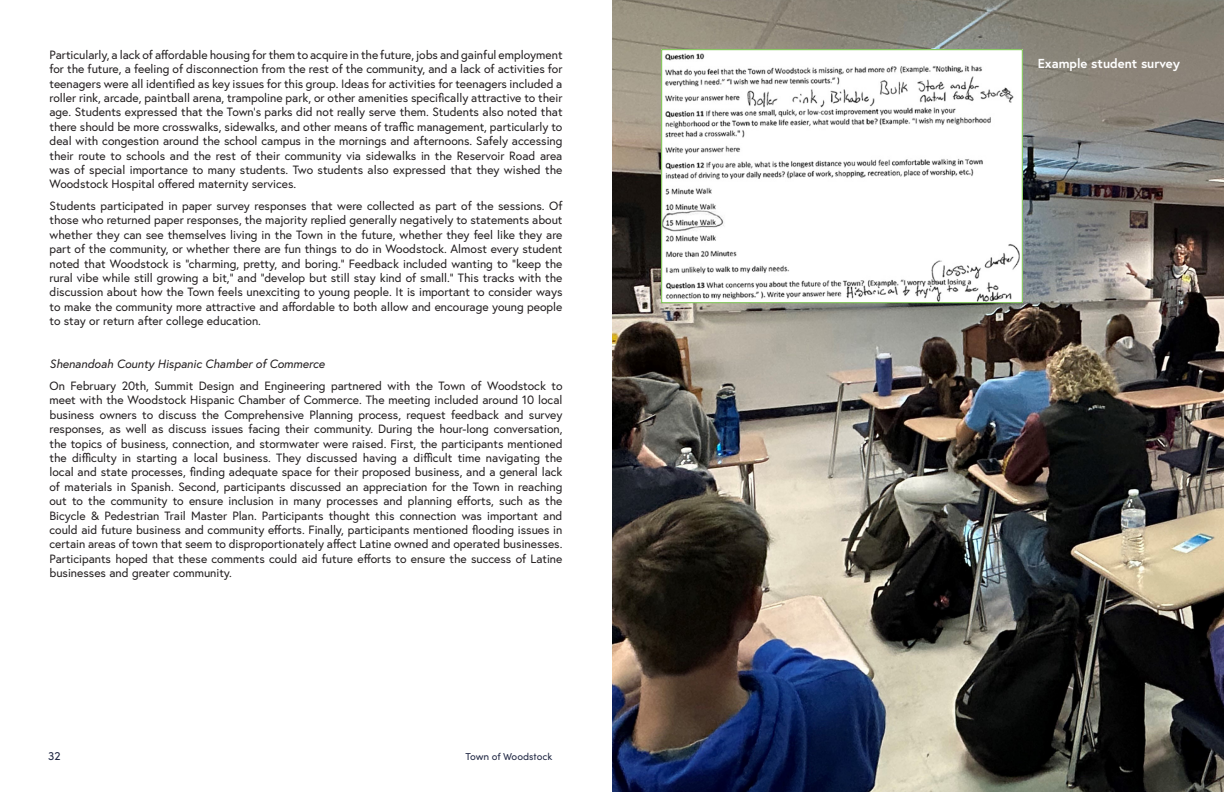
<style>
.page{position:relative;width:1224px;height:792px;background:#fff}
.page>*{position:absolute;margin:0;border:0;box-sizing:border-box;transform-origin:0 0}
.Text_Body{font:700 13px "Europa";color:#fff}
.Body_text{font:12px/14.4px "Europa";color:#231f20;text-align:justify}
.Body_text-2{font:italic 12px "Europa";color:#231f20}
.t1{font:12px "Sofia Pro";color:#212844}
.t2{font:10px "Sofia Pro";color:#212844}
</style>
<div class="page">
<img style="left:612px;top:0;width:612px;height:792px">
<img style="left:664px;top:52px;width:356px;height:249px">
<p class="Body_text" style="left:50px;top:47px;width:515px">Particularly, a lack of affordable housing for them to acquire in the future, jobs and gainful employment for the future, a feeling of disconnection from the rest of the community, and a lack of activities for teenagers were all identified as key issues for this group. Ideas for activities for teenagers included a roller rink, arcade, paintball arena, trampoline park, or other amenities specifically attractive to their age. Students expressed that the Town’s parks did not really serve them. Students also noted that there should be more crosswalks, sidewalks, and other means of traffic management, particularly to deal with congestion around the school campus in the mornings and afternoons. Safely accessing their route to schools and the rest of their community via sidewalks in the Reservoir Road area was of special importance to many students. Two students also expressed that they wished the Woodstock Hospital offered maternity services.</p>
<p class="Body_text" style="left:50px;top:198px;width:515px">Students participated in paper survey responses that were collected as part of the sessions. Of those who returned paper responses, the majority replied generally negatively to statements about whether they can see themselves living in the Town in the future, whether they feel like they are part of the community, or whether there are fun things to do in Woodstock. Almost every student noted that Woodstock is “charming, pretty, and boring.” Feedback included wanting to “keep the rural vibe while still growing a bit,” and “develop but still stay kind of small.” This tracks with the discussion about how the Town feels unexciting to young people. It is important to consider ways to make the community more attractive and affordable to both allow and encourage young people to stay or return after college education.</p>
<p class="Body_text-2" style="left:50px;top:357px;width:277px">Shenandoah County Hispanic Chamber of Commerce</p>
<p class="Body_text" style="left:50px;top:378px;width:515px">On February 20th, Summit Design and Engineering partnered with the Town of Woodstock to meet with the Woodstock Hispanic Chamber of Commerce. The meeting included around 10 local business owners to discuss the Comprehensive Planning process, request feedback and survey responses, as well as discuss issues facing their community. During the hour-long conversation, the topics of business, connection, and stormwater were raised. First, the participants mentioned the difficulty in starting a local business. They discussed having a difficult time navigating the local and state processes, finding adequate space for their proposed business, and a general lack of materials in Spanish. Second, participants discussed an appreciation for the Town in reaching out to the community to ensure inclusion in many processes and planning efforts, such as the Bicycle &amp; Pedestrian Trail Master Plan. Participants thought this connection was important and could aid future business and community efforts. Finally, participants mentioned flooding issues in certain areas of town that seem to disproportionately affect Latine owned and operated businesses.<br>Participants hoped that these comments could aid future efforts to ensure the success of Latine businesses and greater community.</p>
<p class="t1" style="left:48px;top:747px;width:14px">32</p>
<p class="t2" style="left:466px;top:749px;width:88px">Town of Woodstock</p>
<p class="Text_Body" style="left:1038px;top:54px;width:144px">Example student survey</p>
</div>
